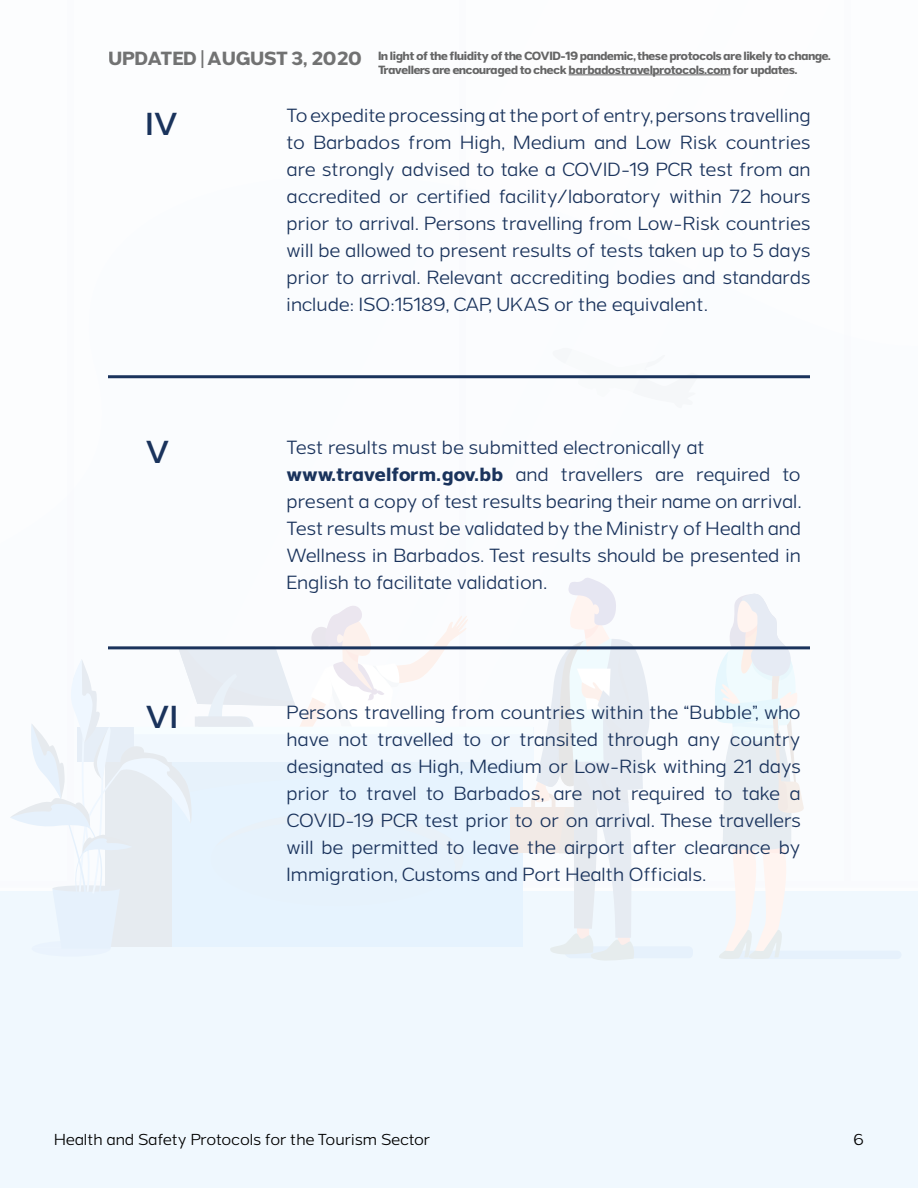
<style>
.page{position:relative;width:918px;height:1188px;background:#fff}
.page>*{position:absolute;margin:0;border:0;box-sizing:border-box;transform-origin:0 0}
.t1{font:600 30px "Grey Sans";color:#1a335c}
.t2{font:18px/27px "Grey Sans";letter-spacing:-.015em;color:#1a335c;text-align:justify}
.t3{font:700 18px "Grey Sans";letter-spacing:-.01em;color:#000}
.t4{font:15px "Grey Sans";letter-spacing:-.015em;color:#000}
.t5{font:700 11.25px/13.5px "Grey Sans";letter-spacing:-.05em;color:#000}
.s1{font-weight:700}
</style>
<div class="page">
<div style="left:68px;top:0;width:6px;height:888px;background:#fafbfd"></div>
<div style="left:0;top:881px;width:918px;height:7px;background:#f9fafd"></div>
<div style="left:459px;top:0;width:6px;height:888px;background:#f9fafd"></div>
<div style="left:844px;top:0;width:6px;height:888px;background:#f9fafd"></div>
<div style="left:0;top:891px;width:918px;height:297px;background:#f0f8fe"></div>
<div style="left:725px;top:951px;width:177px;height:8px;background:#e6f1fc;border-radius:4px"></div>
<svg style="left:714px;top:593px;width:90px;height:366px"></svg>
<svg style="left:10px;top:577px;width:683px;height:383px"></svg>
<hr style="left:108px;top:375px;width:702px;height:3px;background:#1a335c">
<hr style="left:108px;top:646px;width:702px;height:3px;background:#1a335c">
<hr style="left:569px;top:75px;width:161px;height:1px;background:#000">
<p class="t3" style="left:108px;top:48px;width:256px">UPDATED | AUGUST 3, 2020</p>
<p class="t5" style="left:378px;top:50px;width:455px">In light of the fluidity of the COVID-19 pandemic, these protocols are likely to change.<br>Travellers are encouraged to check barbadostravelprotocols.com for updates.</p>
<h1 class="t1" style="left:146px;top:107px;width:34px">IV</h1>
<p class="t2" style="left:287px;top:102px;width:526px">To expedite processing at the port of entry, persons travelling to Barbados from High, Medium and Low Risk countries are strongly advised to take a COVID-19 PCR test from an accredited or certified facility/laboratory within 72 hours prior to arrival. Persons travelling from Low-Risk countries will be allowed to present results of tests taken up to 5 days prior to arrival. Relevant accrediting bodies and standards include: ISO:15189, CAP, UKAS or the equivalent.</p>
<h1 class="t1" style="left:146px;top:434px;width:26px">V</h1>
<p class="t2" style="left:287px;top:434px;width:516px;text-align:left">Test results must be submitted electronically at <span class="s1">www.travelform.gov.bb</span> and travellers are required to present a copy of test results bearing their name on arrival.<br>Test results must be validated by the Ministry of Health and Wellness in Barbados. Test results should be presented in English to facilitate validation.</p>
<h1 class="t1" style="left:146px;top:700px;width:34px">VI</h1>
<p class="t2" style="left:287px;top:700px;width:516px">Persons travelling from countries within the “Bubble”, who have not travelled to or transited through any country designated as High, Medium or Low-Risk withing 21 days prior to travel to Barbados, are not required to take a COVID-19 PCR test prior to or on arrival. These travellers will be permitted to leave the airport after clearance by Immigration, Customs and Port Health Officials.</p>
<p class="t4" style="left:54px;top:1132px;width:378px">Health and Safety Protocols for the Tourism Sector</p>
<p class="t4" style="left:854px;top:1132px;width:12px">6</p>
</div>
